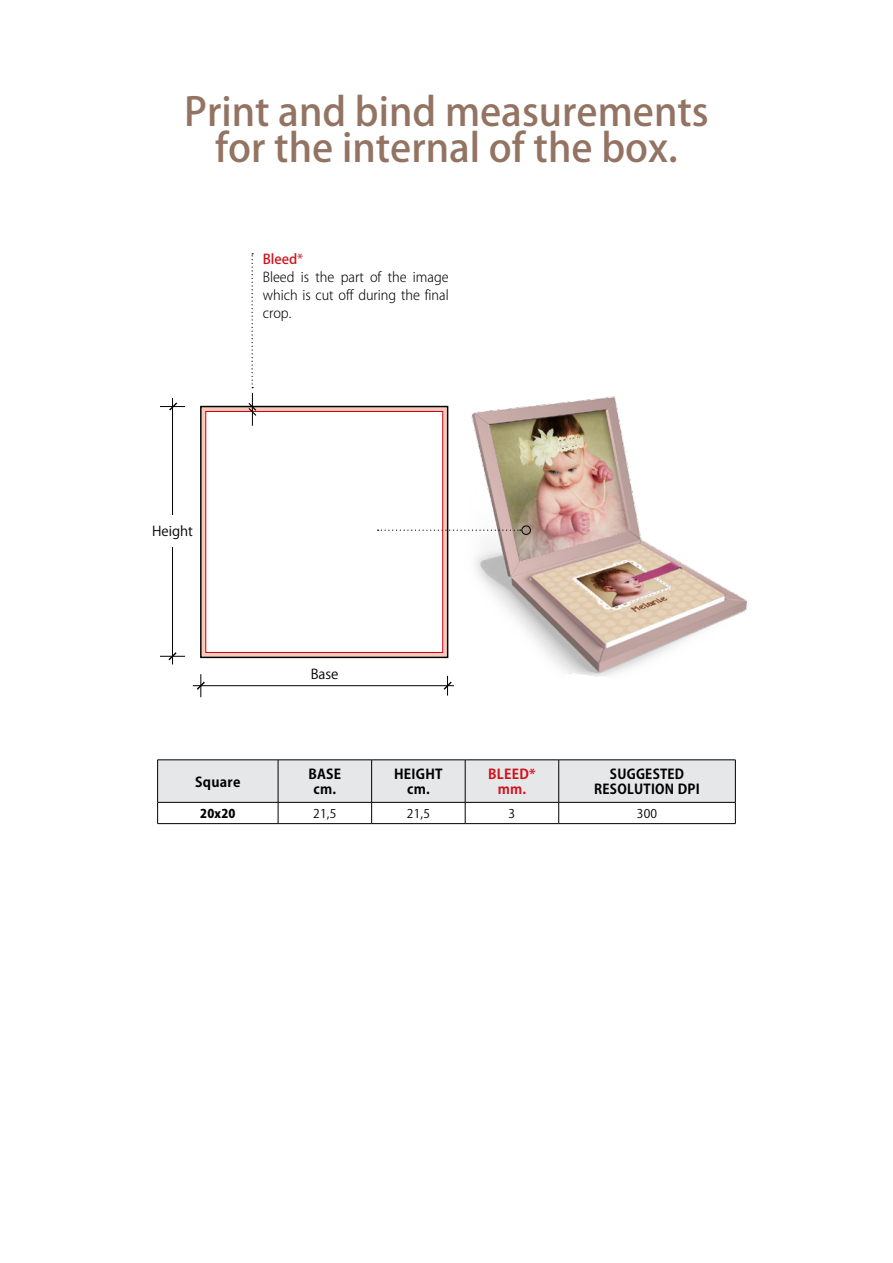
<style>
.page{position:relative;width:893px;height:1263px;background:#fff}
.page>*{position:absolute;margin:0;border:0;box-sizing:border-box;transform-origin:0 0}
.titolone_nero_26pt{font:500 39px "Koz Go Std";color:#937362}
.testo_9_pt{font:300 13.5px/18px "Koz Go Std";color:#000;text-align:justify;scale:.95 1}
.titoletti_9_5_pt__te{font:700 13.5px "Koz Go Std";letter-spacing:.02em;color:#000}
.titoletti_9_5_pt__te-2{font:700 13.5px "Koz Go Std";letter-spacing:.02em;color:#cf141f}
.testo_9_pt-2{font:13.5px "Koz Go Std";color:#000}
.testo_9_pt-3{font:500 13.5px "Koz Go Std";color:#cf141f}
.testo_9_pt-4{font:13.5px "Koz Go Pro";color:#000}
.testo__8_pt_tabelle{font:12px "Koz Go Std";letter-spacing:.02em;color:#000}
.testo__8_pt_tabelle-2{font:800 12px "Koz Go Std";letter-spacing:.02em;color:#000}
.s1{font-weight:400}
</style>
<div class="page">
<img style="left:448px;top:396px;width:300px;height:281px">
<div style="left:201px;top:406px;width:247px;height:251px;background:#f8cabb"></div>
<div style="left:200px;top:406px;width:248px;height:252px;border:1px solid #000"></div>
<div style="left:206px;top:411px;width:237px;height:241px;background:#fff"></div>
<div style="left:205px;top:411px;width:238px;height:242px;border:1px solid #ca0013"></div>
<hr style="left:172px;top:398px;width:1px;height:266px;background:#000">
<hr style="left:193px;top:685px;width:260px;height:1px;background:#000">
<svg style="left:160px;top:402px;width:25px;height:9px"></svg>
<svg style="left:160px;top:652px;width:25px;height:9px"></svg>
<svg style="left:195px;top:674px;width:11px;height:23px"></svg>
<svg style="left:442px;top:676px;width:11px;height:19px"></svg>
<div style="left:438px;top:307px;width:9px;height:10px;border:1px solid #fff;border-radius:50%"></div>
<hr style="left:157px;top:759px;width:121px;height:1px;background:#000">
<hr style="left:278px;top:759px;width:94px;height:1px;background:#000">
<hr style="left:372px;top:759px;width:93px;height:1px;background:#000">
<hr style="left:465px;top:759px;width:94px;height:1px;background:#000">
<hr style="left:559px;top:759px;width:176px;height:1px;background:#000">
<svg style="left:157px;top:760px;width:579px;height:64px"></svg>
<hr style="left:559px;top:823px;width:176px;height:1px;background:#000">
<div style="left:147px;top:515px;width:51px;height:31px;background:#fff"></div>
<hr style="left:252px;top:393px;width:1px;height:33px;background:#000">
<svg style="left:247px;top:402px;width:11px;height:15px"></svg>
<svg style="left:378px;top:530px;width:143px;height:1px"></svg>
<div style="left:522px;top:525px;width:9px;height:10px;border:1px solid #000;border-radius:50%"></div>
<svg style="left:252px;top:253px;width:1px;height:135px"></svg>
<p class="titolone_nero_26pt" style="left:184px;top:87px;width:526px">Print and bind measurements</p>
<p class="titolone_nero_26pt" style="left:215px;top:123px;width:464px">for the internal of the box.</p>
<p class="testo_9_pt-3" style="left:263px;top:251px;width:42px">Bleed<span class="s1">*</span></p>
<p class="testo_9_pt" style="left:263px;top:268px;width:197px">Bleed is the part of the image which is cut off during the final crop.</p>
<p class="testo_9_pt-2" style="left:152px;top:523px;width:43px">Height</p>
<p class="titoletti_9_5_pt__te" style="left:195px;top:773px;width:47px">Square</p>
<p class="testo_9_pt-4" style="left:311px;top:665px;width:29px">Base</p>
<p class="titoletti_9_5_pt__te" style="left:308px;top:765px;width:34px">BASE</p>
<p class="titoletti_9_5_pt__te" style="left:313px;top:780px;width:24px">cm.</p>
<p class="titoletti_9_5_pt__te" style="left:394px;top:765px;width:50px">HEIGHT</p>
<p class="titoletti_9_5_pt__te" style="left:407px;top:780px;width:24px">cm.</p>
<p class="titoletti_9_5_pt__te-2" style="left:488px;top:765px;width:49px">BLEED*</p>
<p class="titoletti_9_5_pt__te-2" style="left:498px;top:780px;width:30px">mm.</p>
<p class="titoletti_9_5_pt__te" style="left:610px;top:765px;width:76px">SUGGESTED</p>
<p class="titoletti_9_5_pt__te" style="left:594px;top:780px;width:107px">RESOLUTION DPI</p>
<p class="testo__8_pt_tabelle-2" style="left:200px;top:805px;width:37px">20x20</p>
<p class="testo__8_pt_tabelle" style="left:313px;top:806px;width:25px">21,5</p>
<p class="testo__8_pt_tabelle" style="left:407px;top:806px;width:25px">21,5</p>
<p class="testo__8_pt_tabelle" style="left:509px;top:806px;width:8px">3</p>
<p class="testo__8_pt_tabelle" style="left:637px;top:806px;width:22px">300</p>
</div>
